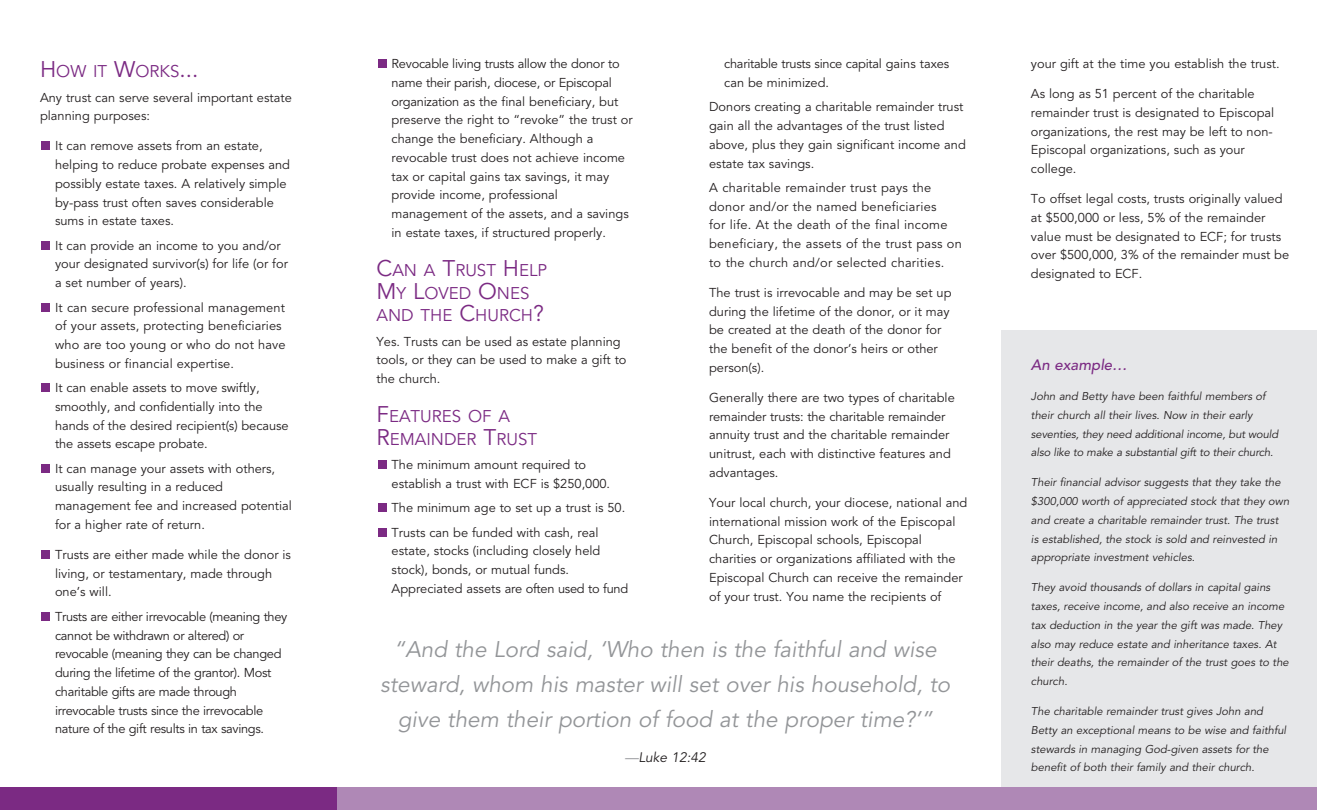
<style>
.page{position:relative;width:1317px;height:810px;background:#fff}
.page>*{position:absolute;margin:0;border:0;box-sizing:border-box;transform-origin:0 0}
.t1{font:italic 22.5px/35px "Avenir LTW01 45";color:#939598;text-align:center}
.Sub_headers{font:16.88px/22.5px "Avenir LTW01 45";color:#7b2a83}
.Body_Copy{font:italic 500 15px "Avenir LTW01 65";color:#7b2a83}
.t2{font:italic 13.75px "Avenir LTW01 45";color:#231f20}
.Body_Copy-2{font:12.75px/18.8px "Avenir LTW01 45";color:#231f20}
.Body_Copy_Bullet{font:12.75px/18.8px "Avenir LTW01 45";color:#231f20}
.Body_Copy_Bullet-2{font:12.75px/18.8px "Avenir LTW01 45";letter-spacing:-.025em;color:#231f20}
.Body_Copy-3{font:12.75px/18.8px "Avenir LTW01 45";letter-spacing:.02em;color:#231f20}
.Body_Copy_Bullet-3{font:12.75px/18.8px "Avenir LTW01 45";letter-spacing:-.02em;color:#231f20}
.Body_Copy-4{font:italic 11.25px/18.8px "Avenir LTW01 45";color:#231f20}
.s1{font-size:22.5px}
.s2{color:#939598}
</style>
<div class="page">
<div style="left:1001px;top:330px;width:315px;height:480px;background:#e6e7e9"></div>
<div style="left:378px;top:59px;width:8px;height:9px;background:#7b2a83"></div>
<div style="left:378px;top:460px;width:8px;height:9px;background:#7b2a83"></div>
<div style="left:378px;top:503px;width:8px;height:9px;background:#7b2a83"></div>
<div style="left:378px;top:528px;width:8px;height:9px;background:#7b2a83"></div>
<div style="left:41px;top:141px;width:9px;height:9px;background:#7b2a83"></div>
<div style="left:41px;top:241px;width:9px;height:9px;background:#7b2a83"></div>
<div style="left:41px;top:303px;width:9px;height:9px;background:#7b2a83"></div>
<div style="left:41px;top:383px;width:9px;height:9px;background:#7b2a83"></div>
<div style="left:41px;top:464px;width:9px;height:9px;background:#7b2a83"></div>
<div style="left:41px;top:550px;width:9px;height:9px;background:#7b2a83"></div>
<div style="left:41px;top:612px;width:9px;height:9px;background:#7b2a83"></div>
<div style="left:0;top:788px;width:338px;height:22px;background:#7b2a83"></div>
<div style="left:338px;top:788px;width:978px;height:22px;background:#af88b6"></div>
<p class="Sub_headers" style="left:40px;top:61px;width:160px"><span class="s1">H</span>OW IT <span class="s1">W</span>ORKS<span class="s1">...</span></p>
<p class="Body_Copy-2" style="left:40px;top:88px;width:253px">Any trust can serve several important estate planning purposes:</p>
<p class="Body_Copy_Bullet" style="left:55px;top:137px;width:236px">It can remove assets from an estate, helping to reduce probate expenses and possibly estate taxes. A relatively simple by-pass trust often saves considerable sums in estate taxes.</p>
<p class="Body_Copy_Bullet" style="left:55px;top:236px;width:234px">It can provide an income to you and/or your designated survivor(s) for life (or for a set number of years).</p>
<p class="Body_Copy_Bullet" style="left:55px;top:298px;width:232px">It can secure professional management of your assets, protecting beneficiaries who are too young or who do not have business or financial expertise.</p>
<p class="Body_Copy_Bullet" style="left:55px;top:379px;width:235px">It can enable assets to move swiftly, smoothly, and confidentially into the hands of the desired recipient(s) because the assets escape probate.</p>
<p class="Body_Copy-2" style="left:55px;top:459px;width:238px">It can manage your assets with others, usually resulting in a reduced management fee and increased potential for a higher rate of return.</p>
<p class="Body_Copy_Bullet" style="left:55px;top:545px;width:237px">Trusts are either made while the donor is living, or testamentary, made through one’s will.</p>
<p class="Body_Copy_Bullet-2" style="left:55px;top:607px;width:234px">Trusts are either irrevocable (meaning they cannot be withdrawn or altered) or revocable (meaning they can be changed during the lifetime of the grantor). Most charitable gifts are made through irrevocable trusts since the irrevocable nature of the gift results in tax savings.</p>
<p class="Body_Copy-2" style="left:391px;top:55px;width:243px">Revocable living trusts allow the donor to name their parish, diocese, or Episcopal organization as the final beneficiary, but preserve the right to “revoke” the trust or change the beneficiary. Although a revocable trust does not achieve income tax or capital gains tax savings, it may provide income, professional management of the assets, and a savings in estate taxes, if structured properly.</p>
<p class="Sub_headers" style="left:376px;top:260px;width:172px"><span class="s1">C</span>AN A <span class="s1">T</span>RUST <span class="s1">H</span>ELP<br><span class="s1">M</span>Y <span class="s1">L</span>OVED <span class="s1">O</span>NES<br>AND THE <span class="s1">C</span>HURCH<span class="s1">?</span></p>
<p class="Body_Copy-2" style="left:376px;top:332px;width:251px">Yes. Trusts can be used as estate planning tools, or they can be used to make a gift to the church.</p>
<p class="Sub_headers" style="left:376px;top:406px;width:162px"><span class="s1">F</span>EATURES OF A<br><span class="s1">R</span>EMAINDER <span class="s1">T</span>RUST</p>
<p class="Body_Copy_Bullet" style="left:391px;top:456px;width:220px">The minimum amount required to establish a trust with ECF is $250,000.</p>
<p class="Body_Copy_Bullet" style="left:391px;top:499px;width:235px">The minimum age to set up a trust is 50.</p>
<p class="Body_Copy_Bullet" style="left:391px;top:523px;width:238px">Trusts can be funded with cash, real estate, stocks (including closely held stock), bonds, or mutual funds.<br>Appreciated assets are often used to fund</p>
<p class="Body_Copy_Bullet-3" style="left:724px;top:55px;width:227px">charitable trusts since capital gains taxes can be minimized.</p>
<p class="Body_Copy_Bullet" style="left:709px;top:98px;width:258px">Donors creating a charitable remainder trust gain all the advantages of the trust listed above, plus they gain significant income and estate tax savings.</p>
<p class="Body_Copy-3" style="left:709px;top:178px;width:254px">A charitable remainder trust pays the donor and/or the named beneficiaries<br>for life. At the death of the final income beneficiary, the assets of the trust pass on to the church and/or selected charities.</p>
<p class="Body_Copy-2" style="left:709px;top:283px;width:244px">The trust is irrevocable and may be set up during the lifetime of the donor, or it may be created at the death of the donor for the benefit of the donor’s heirs or other person(s).</p>
<p class="Body_Copy-2" style="left:709px;top:388px;width:247px">Generally there are two types of charitable remainder trusts: the charitable remainder annuity trust and the charitable remainder unitrust, each with distinctive features and advantages.</p>
<p class="Body_Copy-2" style="left:709px;top:493px;width:260px">Your local church, your diocese, national and international mission work of the Episcopal Church, Episcopal schools, Episcopal charities or organizations affiliated with the Episcopal Church can receive the remainder of your trust. You name the recipients of</p>
<p class="t1" style="left:380px;top:633px;width:571px">“And the Lord said, ‘Who then is the faithful and wise steward, whom his master will set over his household, to give them their portion of food at the proper time?’”</p>
<p class="t2" style="left:624px;top:750px;width:83px"><span class="s2">—</span>Luke 12:42</p>
<p class="Body_Copy-2" style="left:1030px;top:55px;width:250px">your gift at the time you establish the trust.</p>
<p class="Body_Copy-2" style="left:1030px;top:85px;width:245px">As long as 51 percent of the charitable remainder trust is designated to Episcopal organizations, the rest may be left to non-Episcopal organizations, such as your college.</p>
<p class="Body_Copy-2" style="left:1030px;top:190px;width:260px">To offset legal costs, trusts originally valued at $500,000 or less, 5% of the remainder value must be designated to ECF; for trusts over $500,000, 3% of the remainder must be designated to ECF.</p>
<p class="Body_Copy" style="left:1030px;top:356px;width:98px">An example…</p>
<p class="Body_Copy-4" style="left:1030px;top:387px;width:249px">John and Betty have been faithful members of their church all their lives. Now in their early seventies, they need additional income, but would also like to make a substantial gift to their church.</p>
<p class="Body_Copy-4" style="left:1030px;top:473px;width:260px">Their financial advisor suggests that they take the $300,000 worth of appreciated stock that they own and create a charitable remainder trust. The trust<br>is established, the stock is sold and reinvested in appropriate investment vehicles.</p>
<p class="Body_Copy-4" style="left:1030px;top:578px;width:259px">They avoid thousands of dollars in capital gains taxes, receive income, and also receive an income tax deduction in the year the gift was made. They also may reduce estate and inheritance taxes. At their deaths, the remainder of the trust goes to the church.</p>
<p class="Body_Copy-4" style="left:1030px;top:702px;width:257px">The charitable remainder trust gives John and Betty an exceptional means to be wise and faithful stewards in managing God-given assets for the benefit of both their family and their church.</p>
</div>
